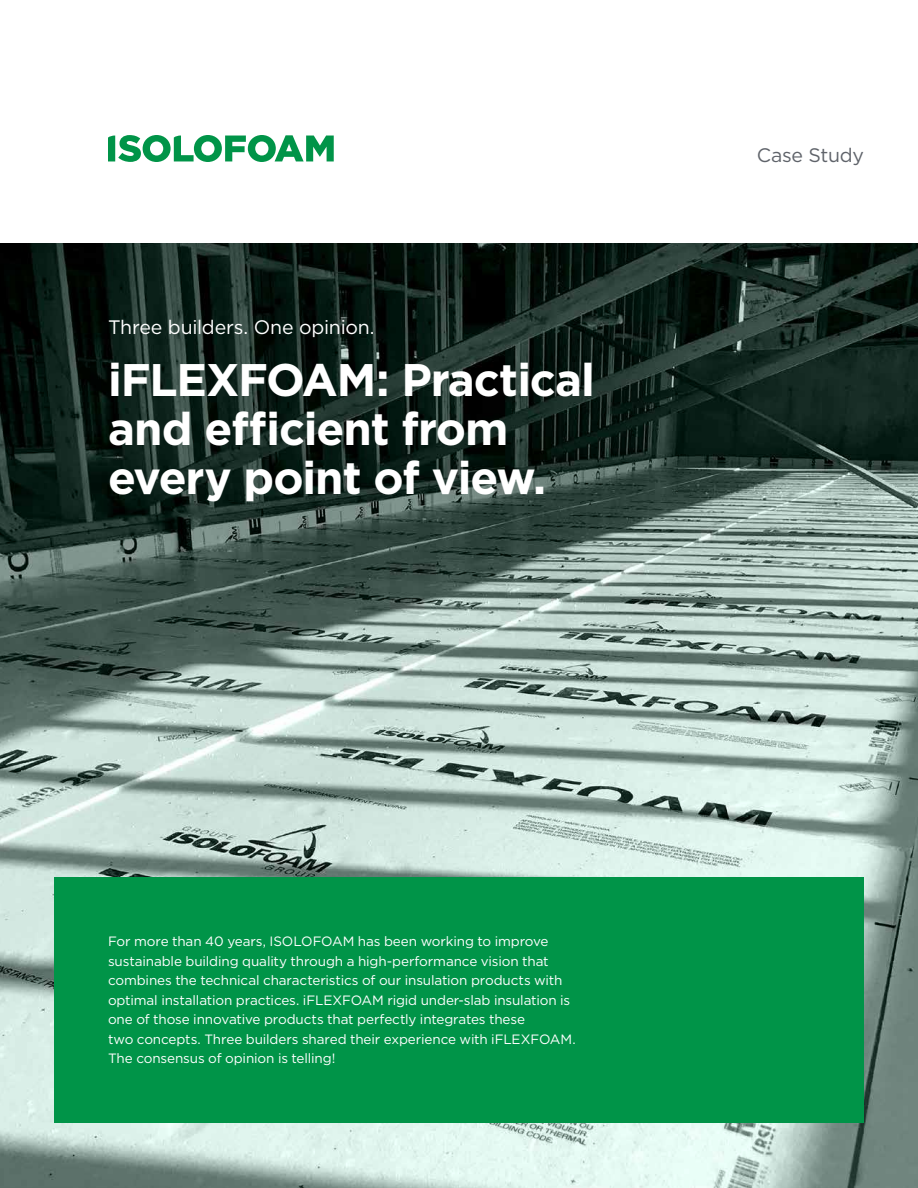
<style>
.page{position:relative;width:918px;height:1188px;background:#fff}
.page>*{position:absolute;margin:0;border:0;box-sizing:border-box;transform-origin:0 0}
.t1{font:700 45.6px/48.9px "Gotham";letter-spacing:-.025em;color:#fff}
.t2{font:19.5px "Gotham";letter-spacing:-.01em;color:#fff}
.t3{font:19.5px "Gotham";letter-spacing:-.015em;color:#5f636a}
.t4{font:13.5px/19.5px "Gotham";letter-spacing:-.01em;color:#fff}
</style>
<div class="page">
<svg style="left:108px;top:135px;width:226px;height:27px"></svg>
<img style="left:0;top:243px;width:918px;height:945px">
<div style="left:54px;top:877px;width:810px;height:245px;background:#009448"></div>
<h2 class="t2" style="left:108px;top:315px;width:268px">Three builders. One opinion.</h2>
<h1 class="t1" style="left:108px;top:355px;width:488px">iFLEXFOAM: Practical and efficient from every point of view.</h1>
<h2 class="t3" style="left:757px;top:143px;width:109px">Case Study</h2>
<p class="t4" style="left:108px;top:932px;width:469px">For more than 40 years, ISOLOFOAM has been working to improve sustainable building quality through a high-performance vision that combines the technical characteristics of our insulation products with optimal installation practices. iFLEXFOAM rigid under-slab insulation is one of those innovative products that perfectly integrates these<br>two concepts. Three builders shared their experience with iFLEXFOAM.<br>The consensus of opinion is telling!</p>
</div>
